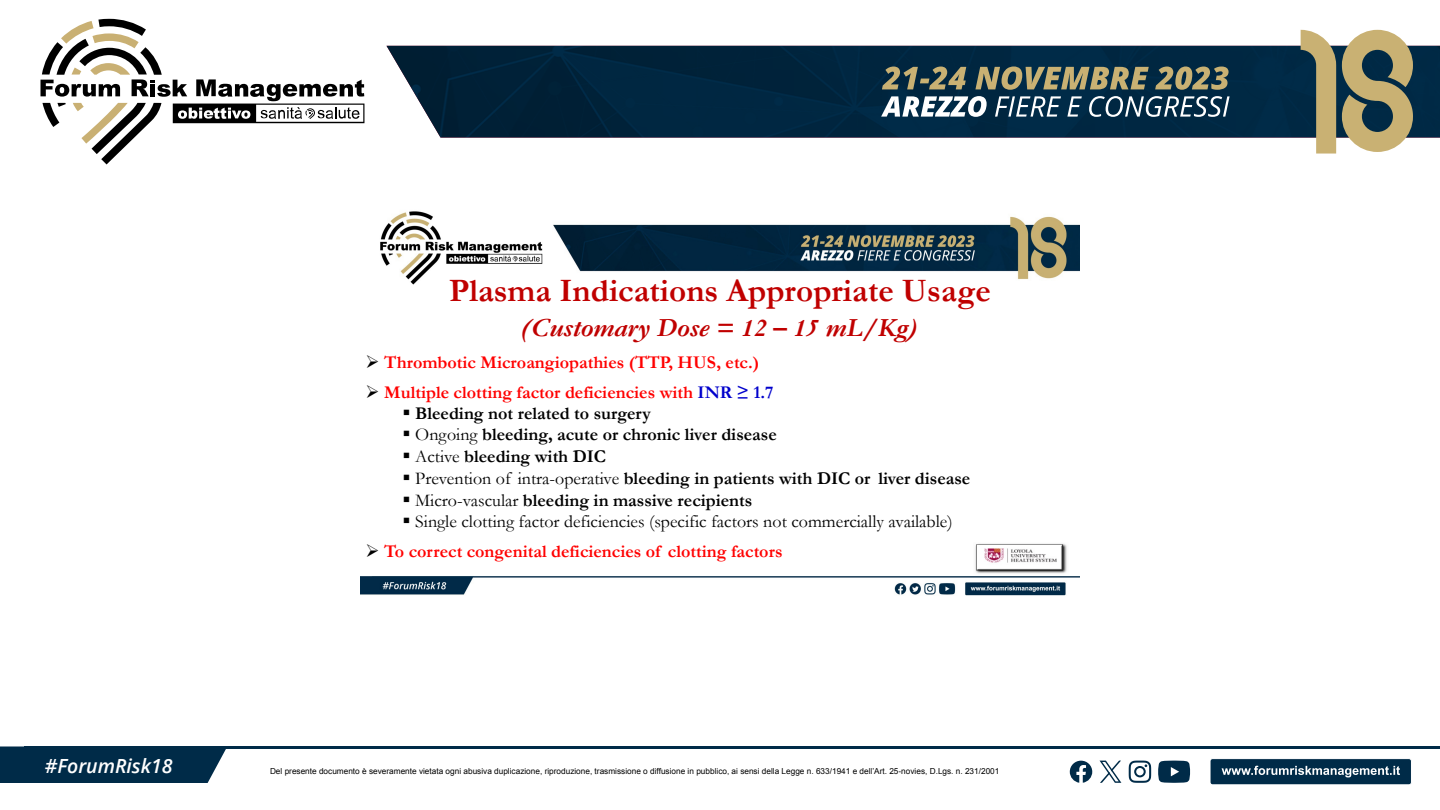
<style>
.page{position:relative;width:1440px;height:810px;background:#fff}
.page>*{position:absolute;margin:0;border:0;box-sizing:border-box;transform-origin:0 0}
.t1{font:700 33px "Garamond";color:#c00000}
.t2{font:italic 700 27px "Garamond";color:#c00000}
.t3{font:italic 600 19.5px "Open Sans";color:#fff}
.t4{font:700 18px "Garamond";color:#000}
.t5{font:700 18px "Garamond";color:#f00}
.t6{font:18px "Garamond";color:#000}
.t7{font:8.25px "Arial";color:#000}
.s1{color:#000}
.s2{color:#00c}
.s3{font-weight:400}
</style>
<div class="page">
<div style="left:0;top:746px;width:226px;height:37px;background:#002b48"></div>
<div style="left:1210px;top:759px;width:201px;height:26px;background:#002b48;border-radius:3px"></div>
<div style="left:1210px;top:758px;width:202px;height:27px;border:1px solid #fff;border-radius:3px"></div>
<svg style="left:1222px;top:766px;width:178px;height:11px"></svg>
<hr style="left:24px;top:746px;width:1416px;height:3px;background:#002b48">
<img style="left:386px;top:46px;width:1054px;height:92px">
<svg style="left:1342px;top:30px;width:71px;height:122px;background:#9a9575"></svg>
<svg style="left:1301px;top:30px;width:35px;height:124px;background:#929074"></svg>
<svg style="left:40px;top:19px;width:324px;height:145px"></svg>
<svg style="left:881px;top:96px;width:349px;height:21px"></svg>
<svg style="left:882px;top:66px;width:347px;height:24px;background:#656c5b"></svg>
<svg style="left:1129px;top:761px;width:22px;height:22px"></svg>
<svg style="left:1158px;top:761px;width:32px;height:22px"></svg>
<svg style="left:1070px;top:761px;width:22px;height:22px"></svg>
<svg style="left:1100px;top:761px;width:21px;height:22px"></svg>
<img style="left:360px;top:211px;width:720px;height:385px">
<img style="left:973px;top:543px;width:95px;height:31px">
<h1 class="t1" style="left:449px;top:268px;width:543px">Plasma Indications Appropriate Usage</h1>
<h2 class="t2" style="left:521px;top:310px;width:399px">(Customary Dose = 12 – 15 mL/Kg)</h2>
<p class="t5" style="left:365px;top:350px;width:395px"><span class="s1">➢</span> Thrombotic Microangiopathies (TTP, HUS, etc.)</p>
<p class="t5" style="left:365px;top:380px;width:410px"><span class="s1">➢</span> Multiple clotting factor deficiencies with <span class="s2">INR ≥ 1.7</span></p>
<p class="t4" style="left:403px;top:401px;width:250px">▪ Bleeding not related to surgery</p>
<p class="t4" style="left:403px;top:422px;width:376px">▪ <span class="s3">Ongoing</span> bleeding, acute or chronic liver disease</p>
<p class="t4" style="left:403px;top:444px;width:205px">▪ <span class="s3">Active</span> bleeding with DIC</p>
<p class="t4" style="left:403px;top:466px;width:569px">▪ <span class="s3">Prevention of intra-operative</span> bleeding in patients with DIC or liver disease</p>
<p class="t4" style="left:403px;top:488px;width:351px">▪ <span class="s3">Micro-vascular</span> bleeding in massive recipients</p>
<p class="t6" style="left:403px;top:509px;width:552px">▪ Single clotting factor deficiencies (specific factors not commercially available)</p>
<p class="t5" style="left:365px;top:539px;width:419px"><span class="s1">➢</span> To correct congenital deficiencies of clotting factors</p>
<p class="t3" style="left:45px;top:752px;width:129px">#ForumRisk18</p>
<p class="t7" style="left:270px;top:766px;width:731px">Del presente documento è severamente vietata ogni abusiva duplicazione, riproduzione, trasmissione o diffusione in pubblico, ai sensi della Legge n. 633/1941 e dell’Art. 25-novies, D.Lgs. n. 231/2001</p>
</div>
